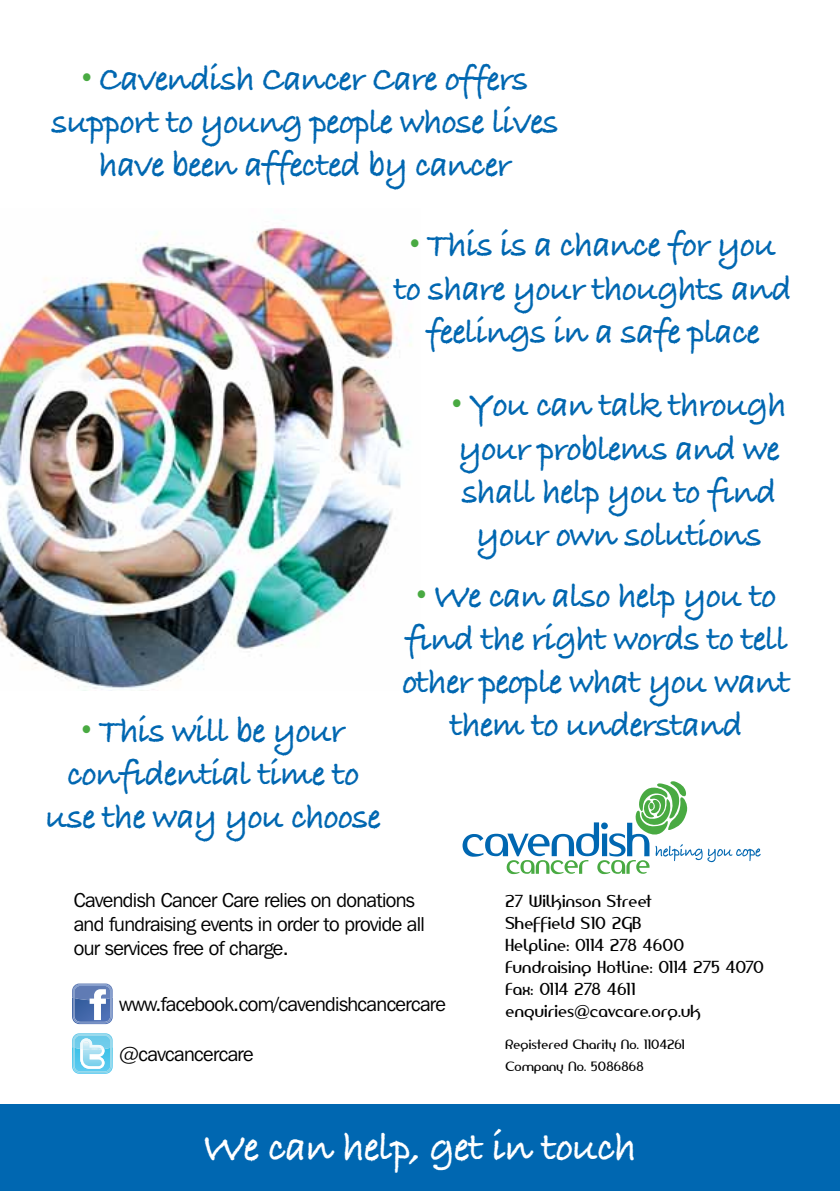
<style>
.page{position:relative;width:840px;height:1191px;background:#fff}
.page>*{position:absolute;margin:0;border:0;box-sizing:border-box;transform-origin:0 0}
.t1{font:42px "Bradley Hand ITCTT Bold";letter-spacing:-.025em;color:#fff}
.t2{font:36px/43.2px "Bradley Hand ITCTT Bold";letter-spacing:-.03em;color:#0067b1;text-align:center}
.t3{font:20px/24px "Franklin Gothic IT Cby BT";letter-spacing:-.03em;color:#000}
.t4{font:16.2px/22px "Amerika Sans";color:#000}
.t5{font:12.6px/22px "Amerika Sans";color:#000}
.s1{color:#49aa42}
</style>
<div class="page">
<img style="left:0;top:224px;width:412px;height:466px">
<div style="left:0;top:1104px;width:839px;height:87px;background:#0067b1"></div>
<svg style="left:462px;top:781px;width:298px;height:93px"></svg>
<svg style="left:72px;top:983px;width:41px;height:41px"></svg>
<svg style="left:72px;top:1033px;width:41px;height:40px;background:#96daf0"></svg>
<p class="t2" style="left:51px;top:56px;width:508px"><span class="s1">•</span> Cavendish Cancer Care offers support to young people whose lives have been affected by cancer</p>
<p class="t2" style="left:394px;top:222px;width:399px"><span class="s1">•</span> This is a chance for you to share your thoughts and feelings in a safe place</p>
<p class="t2" style="left:451px;top:382px;width:336px"><span class="s1">•</span> You can talk through your problems and we shall help you to find your own solutions</p>
<p class="t2" style="left:402px;top:572px;width:390px"><span class="s1">•</span> We can also help you to find the right words to tell other people what you want</p>
<p class="t2" style="left:82px;top:707px;width:265px"><span class="s1">•</span> This will be your</p>
<p class="t2" style="left:450px;top:702px;width:294px">them to understand</p>
<p class="t2" style="left:46px;top:751px;width:337px">confidential time to use the way you choose</p>
<p class="t3" style="left:74px;top:887px;width:352px">Cavendish Cancer Care relies on donations and fundraising events in order to provide all our services free of charge.</p>
<p class="t3" style="left:119px;top:991px;width:328px">www.facebook.com/cavendishcancercare</p>
<p class="t3" style="left:119px;top:1041px;width:136px">@cavcancercare</p>
<p class="t4" style="left:505px;top:890px;width:260px">27 Wilkinson Street<br>Sheffield S10 2GB<br>Helpline: 0114 278 4600<br>Fundraising Hotline: 0114 275 4070<br>Fax: 0114 278 4611 enquiries@cavcare.org.uk</p>
<p class="t5" style="left:505px;top:1033px;width:181px">Registered Charity No. 1104261<br>Company No. 5086868</p>
<p class="t1" style="left:203px;top:1114px;width:434px">We can help, get in touch</p>
</div>
